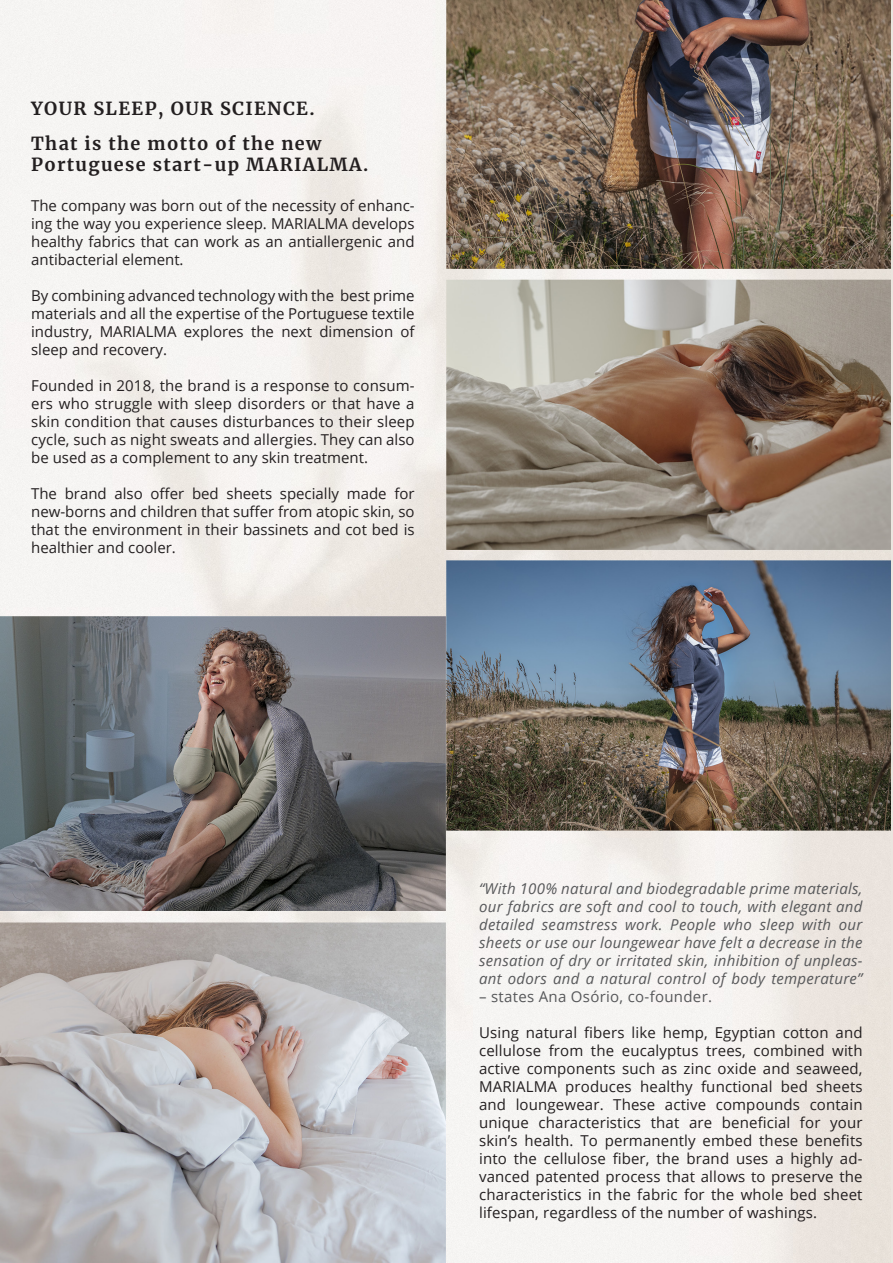
<style>
.page{position:relative;width:893px;height:1263px;background:#fff}
.page>*{position:absolute;margin:0;border:0;box-sizing:border-box;transform-origin:0 0}
.t1{font:700 18px "Merriweather";letter-spacing:.075em;color:#231f20}
.t2{font:15px/18px "Open Sans";color:#231f20;text-align:justify}
.t3{font:italic 15px/18px "Open Sans";letter-spacing:.02em;color:#57585a;text-align:justify}
.t4{font:15px "Open Sans";letter-spacing:.02em;color:#57585a}
</style>
<div class="page">
<img style="left:1px;top:0;width:890px;height:1263px">
<p class="t1" style="left:31px;top:96px;width:285px">YOUR SLEEP, OUR SCIENCE.</p>
<p class="t1" style="left:31px;top:131px;width:292px">That is the motto of the new</p>
<p class="t1" style="left:31px;top:152px;width:339px">Portuguese start-up MARIALMA.</p>
<p class="t2" style="left:31px;top:196px;width:385px">The company was born out of the necessity of enhanc&shy;ing the way you experience sleep. MARIALMA develops healthy fabrics that can work as an antiallergenic and antibacterial element.</p>
<p class="t2" style="left:31px;top:286px;width:385px">By combining advanced technology with the best prime materials and all the expertise of the Portuguese textile industry, MARIALMA explores the next dimension of sleep and recovery.</p>
<p class="t2" style="left:31px;top:376px;width:385px">Founded in 2018, the brand is a response to consum&shy;ers who struggle with sleep disorders or that have a skin condition that causes disturbances to their sleep cycle, such as night sweats and allergies. They can also be used as a complement to any skin treatment.</p>
<p class="t2" style="left:31px;top:484px;width:385px">The brand also offer bed sheets specially made for new-borns and children that suffer from atopic skin, so that the environment in their bassinets and cot bed is healthier and cooler.</p>
<p class="t3" style="left:479px;top:879px;width:385px">“With 100% natural and biodegradable prime materials, our fabrics are soft and cool to touch, with elegant and detailed seamstress work. People who sleep with our sheets or use our loungewear have felt a decrease in the sensation of dry or irritated skin, inhibition of unpleas&shy;ant odors and a natural control of body temperature”</p>
<p class="t4" style="left:479px;top:986px;width:234px">– states Ana Osório, co-founder.</p>
<p class="t2" style="left:479px;top:1023px;width:385px">Using natural fibers like hemp, Egyptian cotton and cellulose from the eucalyptus trees, combined with active components such as zinc oxide and seaweed, MARIALMA produces healthy functional bed sheets and loungewear. These active compounds contain unique characteristics that are beneficial for your skin’s health. To permanently embed these benefits into the cellulose fiber, the brand uses a highly ad&shy;vanced patented process that allows to preserve the characteristics in the fabric for the whole bed sheet lifespan, regardless of the number of washings.</p>
</div>
